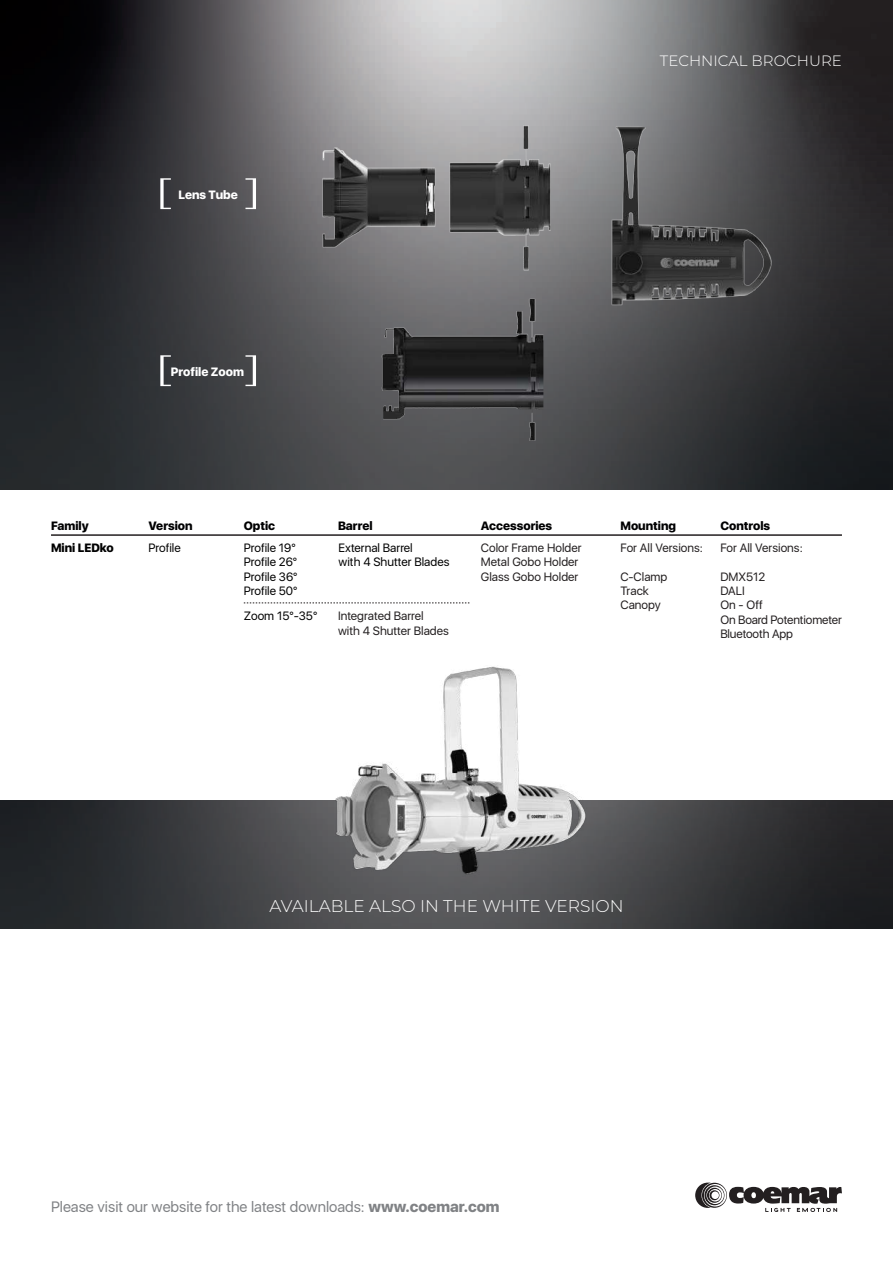
<style>
.page{position:relative;width:893px;height:1263px;background:#fff}
.page>*{position:absolute;margin:0;border:0;box-sizing:border-box;transform-origin:0 0}
.t1{font:300 16.95px "Montserrat";color:#fff}
.t2{font:15px "SFUI Display";color:#808285}
.t3{font:300 15px "Montserrat";color:#fff}
.t4{font:12px/14.4px "SFUI Display";color:#231f20}
.t5{font:12px/14.4px "SFUI Display";color:#000001}
.t6{font:800 12px "SFUI Display";color:#000002}
.t7{font:800 12px "SFUI Display";color:#fff}
.t8{font:800 12px "SFUI Display";color:#000001}
.s1{font-weight:800}
</style>
<div class="page">
<img style="left:0;top:0;width:893px;height:489px">
<img style="left:317px;top:114px;width:260px;height:174px">
<img style="left:610px;top:115px;width:232px;height:292px">
<hr style="left:51px;top:534px;width:791px;height:2px;background:#231f20">
<svg style="left:244px;top:603px;width:225px;height:1px"></svg>
<img style="left:378px;top:297px;width:165px;height:148px">
<svg style="left:160px;top:178px;width:11px;height:31px"></svg>
<svg style="left:160px;top:355px;width:11px;height:31px"></svg>
<svg style="left:245px;top:178px;width:11px;height:31px"></svg>
<svg style="left:245px;top:355px;width:11px;height:31px"></svg>
<svg style="left:695px;top:1182px;width:147px;height:30px"></svg>
<img style="left:0;top:801px;width:733px;height:127px">
<img style="left:733px;top:801px;width:160px;height:127px">
<img style="left:331px;top:666px;width:256px;height:215px">
<p class="t7" style="left:178px;top:186px;width:61px">Lens Tube</p>
<p class="t7" style="left:171px;top:363px;width:75px">Profile Zoom</p>
<p class="t3" style="left:660px;top:50px;width:183px">TECHNICAL BROCHURE</p>
<p class="t6" style="left:51px;top:517px;width:39px">Family</p>
<p class="t6" style="left:148px;top:517px;width:46px">Version</p>
<p class="t6" style="left:244px;top:517px;width:33px">Optic</p>
<p class="t6" style="left:338px;top:517px;width:36px">Barrel</p>
<p class="t6" style="left:481px;top:517px;width:73px">Accessories</p>
<p class="t6" style="left:620px;top:517px;width:57px">Mounting</p>
<p class="t6" style="left:720px;top:517px;width:51px">Controls</p>
<p class="t5" style="left:148px;top:541px;width:34px">Profile</p>
<p class="t5" style="left:244px;top:541px;width:55px">Profile 19°<br>Profile 26°<br>Profile 36°<br>Profile 50°</p>
<p class="t5" style="left:339px;top:541px;width:112px">External Barrel<br>with 4 Shutter Blades</p>
<p class="t4" style="left:481px;top:541px;width:102px">Color Frame Holder<br>Metal Gobo Holder<br>Glass Gobo Holder</p>
<p class="t4" style="left:620px;top:541px;width:84px">For All Versions:</p>
<p class="t8" style="left:51px;top:539px;width:64px">Mini LEDko</p>
<p class="t4" style="left:720px;top:541px;width:84px">For All Versions:</p>
<p class="t4" style="left:720px;top:570px;width:123px">DMX512<br>DALI<br>On - Off<br>On Board Potentiometer<br>Bluetooth App</p>
<p class="t4" style="left:620px;top:570px;width:48px">C-Clamp<br>Track<br>Canopy</p>
<p class="t4" style="left:338px;top:609px;width:112px">Integrated Barrel<br>with 4 Shutter Blades</p>
<p class="t5" style="left:244px;top:609px;width:75px">Zoom 15°-35°</p>
<h1 class="t1" style="left:269px;top:895px;width:356px">AVAILABLE ALSO IN THE WHITE VERSION</h1>
<p class="t2" style="left:51px;top:1196px;width:450px">Please visit our website for the latest downloads: <span class="s1">www.coemar.com</span></p>
</div>
